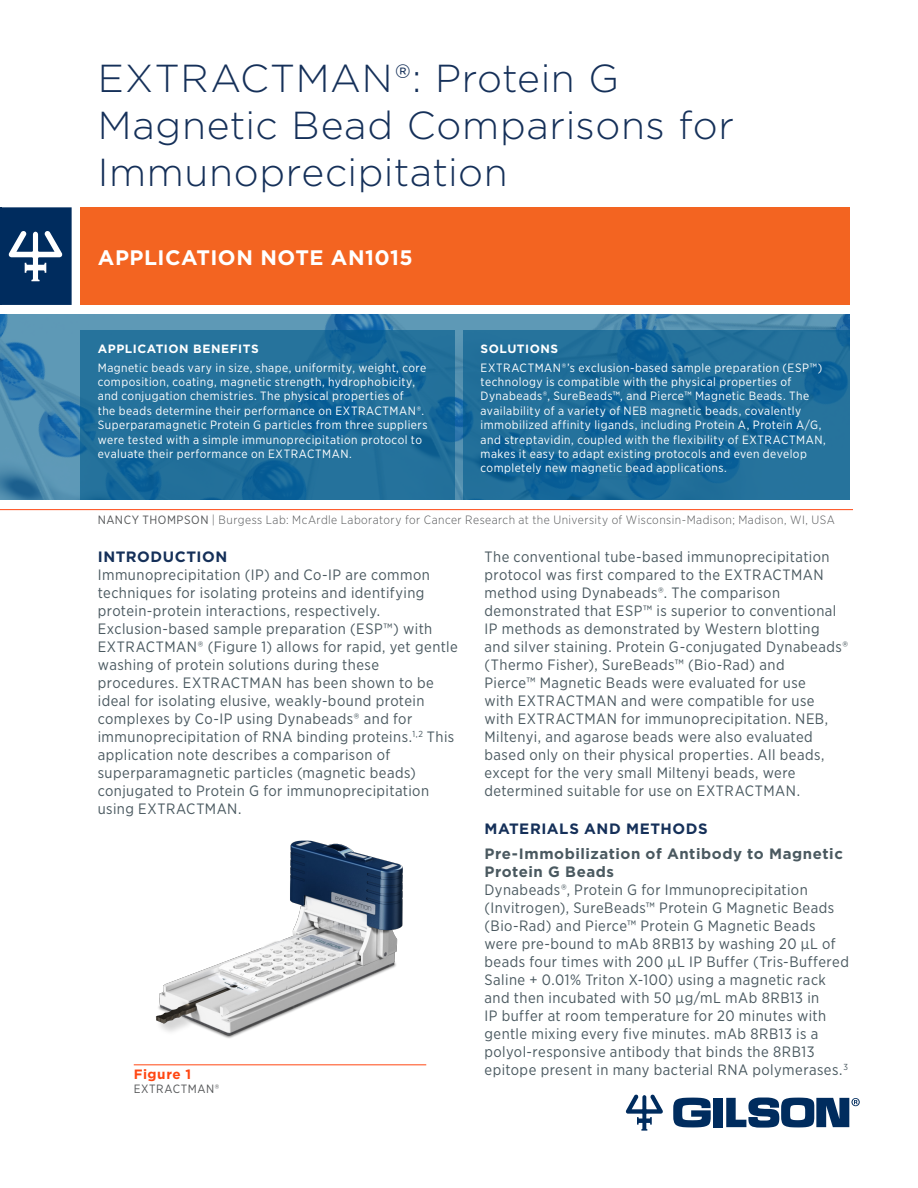
<style>
.page{position:relative;width:918px;height:1188px;background:#fff}
.page>*{position:absolute;margin:0;border:0;box-sizing:border-box;transform-origin:0 0}
.COVER_TITLE_APP_NOTE{font:300 39px/46.8px "Gotham";letter-spacing:.015em;color:#153059}
.DOC_TYPE_APP_NOTE{font:700 21px "Gotham";letter-spacing:.025em;color:#fff}
.BODY_TEXT_APP_NOTE{font:15px/18px "Gotham Narrow";letter-spacing:.03em;color:#4a5960}
.HEADING_2_APP_NOTE{font:700 15px/18px "Gotham";letter-spacing:.035em;color:#4a5960}
.HEADING_1_NO_TOP_APP{font:700 15px "Gotham";letter-spacing:.035em;color:#153059}
.t1{font:700 13.5px "Gotham";letter-spacing:.035em;color:#ff4612}
.BENEFITS___SOLUTIONS{font:12px/14.4px "Gotham Narrow";letter-spacing:.04em;color:#fff}
.t2{font:300 12px "Gotham Narrow";letter-spacing:.04em;color:#555759}
.BENEFITS___SOLUTIONS-2{font:700 12px "Gotham";letter-spacing:.045em;color:#fff}
.t3{font:12px "Gotham Narrow";letter-spacing:.045em;color:#555759}
.s1{font-weight:400}
</style>
<div class="page">
<hr style="left:134px;top:1064px;width:292px;height:1px;background:#ff4612">
<img style="left:156px;top:840px;width:247px;height:198px">
<div style="left:81px;top:207px;width:769px;height:98px;background:#f36421"></div>
<svg style="left:0;top:207px;width:72px;height:98px;background:#224873"></svg>
<div style="left:714px;top:1098px;width:9px;height:29px;background:#002c5e"></div>
<svg style="left:673px;top:1098px;width:38px;height:29px"></svg>
<svg style="left:726px;top:1098px;width:134px;height:30px"></svg>
<svg style="left:626px;top:1095px;width:37px;height:36px"></svg>
<hr style="left:0;top:509px;width:853px;height:1px;background:#ff4612">
<svg style="left:0;top:314px;width:849px;height:186px;background:#4f8eb1"></svg>
<svg style="left:80px;top:330px;width:375px;height:170px;background:#1f6d9a"></svg>
<svg style="left:463px;top:330px;width:387px;height:170px;background:#1d6c99"></svg>
<p class="COVER_TITLE_APP_NOTE" style="left:98px;top:54px;width:638px">EXTRACTMAN®: Protein G<br>Magnetic Bead Comparisons for<br>Immunoprecipitation</p>
<p class="DOC_TYPE_APP_NOTE" style="left:98px;top:243px;width:32px">Application</p>
<p class="DOC_TYPE_APP_NOTE" style="left:260px;top:243px;width:33px">Note</p>
<p class="DOC_TYPE_APP_NOTE" style="left:331px;top:243px;width:83px">AN1015</p>
<p class="BENEFITS___SOLUTIONS-2" style="left:98px;top:341px;width:162px">APPLICATION BENEFITS</p>
<p class="BENEFITS___SOLUTIONS" style="left:98px;top:360px;width:331px">Magnetic beads vary in size, shape, uniformity, weight, core composition, coating, magnetic strength, hydrophobicity, and conjugation chemistries. The physical properties of<br>the beads determine their performance on EXTRACTMAN®.<br>Superparamagnetic Protein G particles from three suppliers were tested with a simple immunoprecipitation protocol to evaluate their performance on EXTRACTMAN.</p>
<p class="BENEFITS___SOLUTIONS-2" style="left:481px;top:341px;width:79px">SOLUTIONS</p>
<p class="BENEFITS___SOLUTIONS" style="left:481px;top:360px;width:347px">EXTRACTMAN®’s exclusion-based sample preparation (ESP™) technology is compatible with the physical properties of Dynabeads®, SureBeads™, and Pierce™ Magnetic Beads. The availability of a variety of NEB magnetic beads, covalently immobilized affinity ligands, including Protein A, Protein A/G, and streptavidin, coupled with the flexibility of EXTRACTMAN, makes it easy to adapt existing protocols and even develop completely new magnetic bead applications.</p>
<p class="t2" style="left:98px;top:512px;width:739px"><span class="s1">NANCY THOMPSON</span> | Burgess Lab: McArdle Laboratory for Cancer Research at the University of Wisconsin-Madison; Madison, WI, USA</p>
<p class="HEADING_1_NO_TOP_APP" style="left:98px;top:546px;width:131px">INTRODUCTION</p>
<p class="BODY_TEXT_APP_NOTE" style="left:98px;top:565px;width:362px">Immunoprecipitation (IP) and Co-IP are common techniques for isolating proteins and identifying protein-protein interactions, respectively.<br>Exclusion-based sample preparation (ESP™) with EXTRACTMAN® (Figure 1) allows for rapid, yet gentle washing of protein solutions during these procedures. EXTRACTMAN has been shown to be ideal for isolating elusive, weakly-bound protein complexes by Co-IP using Dynabeads® and for immunoprecipitation of RNA binding proteins.<sup>1,2</sup> This application note describes a comparison of superparamagnetic particles (magnetic beads) conjugated to Protein G for immunoprecipitation using EXTRACTMAN.</p>
<p class="t1" style="left:134px;top:1065px;width:59px">Figure 1</p>
<p class="t3" style="left:134px;top:1081px;width:87px">EXTRACTMAN®</p>
<p class="BODY_TEXT_APP_NOTE" style="left:485px;top:547px;width:365px">The conventional tube-based immunoprecipitation protocol was first compared to the EXTRACTMAN method using Dynabeads®. The comparison demonstrated that ESP™ is superior to conventional IP methods as demonstrated by Western blotting and silver staining. Protein G-conjugated Dynabeads® (Thermo Fisher), SureBeads™ (Bio-Rad) and<br>Pierce™ Magnetic Beads were evaluated for use<br>with EXTRACTMAN and were compatible for use<br>with EXTRACTMAN for immunoprecipitation. NEB, Miltenyi, and agarose beads were also evaluated based only on their physical properties. All beads, except for the very small Miltenyi beads, were determined suitable for use on EXTRACTMAN.</p>
<p class="HEADING_1_NO_TOP_APP" style="left:485px;top:819px;width:225px">MATERIALS AND METHODS</p>
<p class="HEADING_2_APP_NOTE" style="left:485px;top:844px;width:360px">Pre-Immobilization of Antibody to Magnetic<br>Protein G Beads</p>
<p class="BODY_TEXT_APP_NOTE" style="left:485px;top:880px;width:366px">Dynabeads®, Protein G for Immunoprecipitation (Invitrogen), SureBeads™ Protein G Magnetic Beads (Bio-Rad) and Pierce™ Protein G Magnetic Beads were pre-bound to mAb 8RB13 by washing 20 µL of beads four times with 200 µL IP Buffer (Tris-Buffered Saline + 0.01% Triton X-100) using a magnetic rack and then incubated with 50 µg/mL mAb 8RB13 in<br>IP buffer at room temperature for 20 minutes with gentle mixing every five minutes. mAb 8RB13 is a polyol-responsive antibody that binds the 8RB13 epitope present in many bacterial RNA polymerases.<sup>3</sup></p>
</div>
